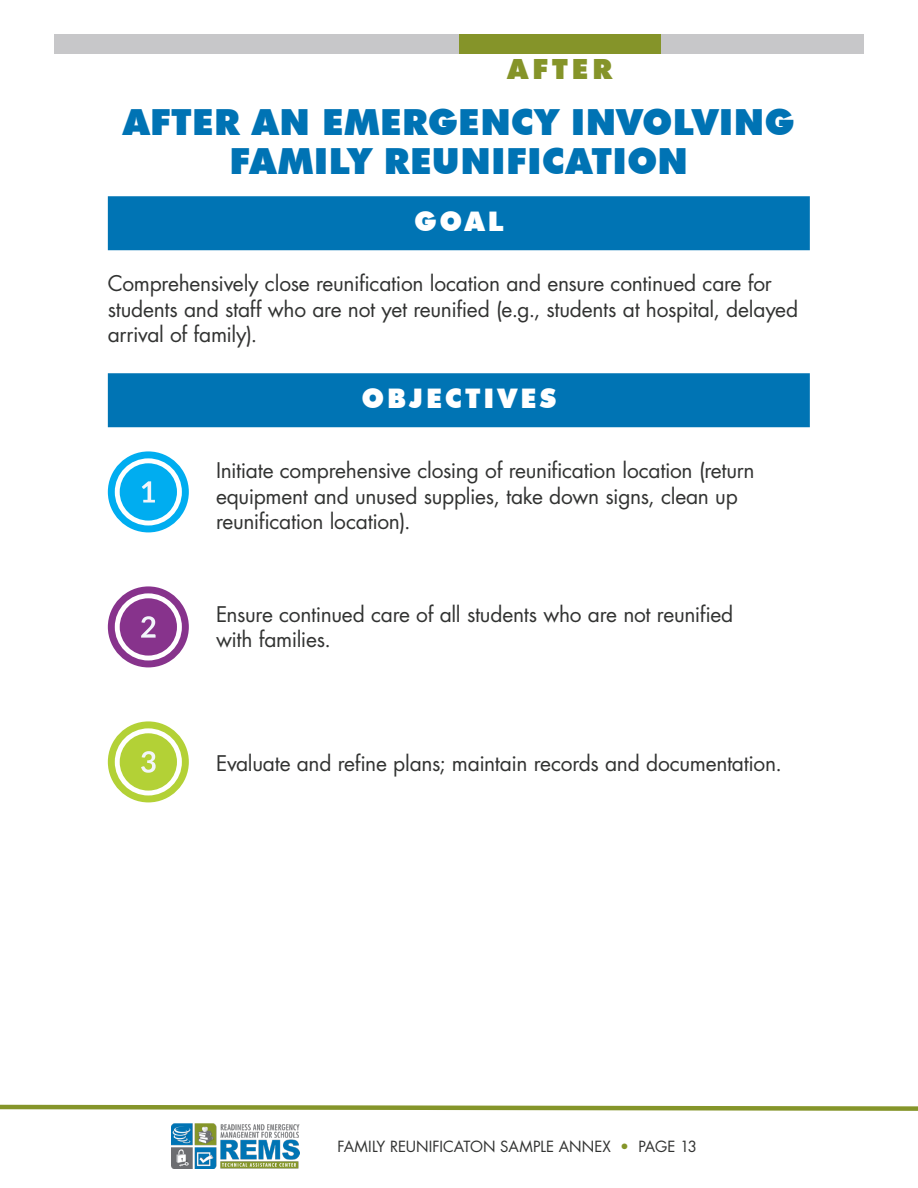
<style>
.page{position:relative;width:918px;height:1188px;background:#fff}
.page>*{position:absolute;margin:0;border:0;box-sizing:border-box;transform-origin:0 0}
.t1{font:900 36px/39px "Futura BT";letter-spacing:.01em;color:#0073b4;text-align:center}
.t2{font:800 30px "Futura PT";letter-spacing:.12em;color:#859429}
.t3{font:900 27px "Futura BT";letter-spacing:.115em;color:#fff}
.t4{font:21px/25.5px "Futura Std";letter-spacing:-.015em;color:#323332}
.t5{font:15px "Futura Std";letter-spacing:.005em;color:#323332}
.s1{color:#859529}
</style>
<div class="page">
<div style="left:54px;top:35px;width:202px;height:19px;background:#c7c7c9"></div>
<div style="left:459px;top:35px;width:203px;height:19px;background:#859429"></div>
<div style="left:662px;top:35px;width:202px;height:19px;background:#c7c7c9"></div>
<div style="left:256px;top:35px;width:203px;height:19px;background:#c7c7c9"></div>
<img style="left:171px;top:1124px;width:129px;height:45px">
<svg style="left:0;top:1105px;width:918px;height:6px;background:#a3af5f"></svg>
<div style="left:108px;top:196px;width:702px;height:54px;background:#0074b4"></div>
<div style="left:108px;top:373px;width:702px;height:54px;background:#0074b4"></div>
<div style="left:108px;top:586px;width:81px;height:81px;background:#87338c;border-radius:50%"></div>
<div style="left:115px;top:593px;width:67px;height:67px;background:#fff;border-radius:50%"></div>
<div style="left:120px;top:598px;width:57px;height:58px;background:#87338c;border-radius:50%"></div>
<svg style="left:141px;top:616px;width:15px;height:22px"></svg>
<div style="left:108px;top:721px;width:81px;height:81px;background:#b3d136;border-radius:50%"></div>
<div style="left:115px;top:728px;width:67px;height:67px;background:#fff;border-radius:50%"></div>
<div style="left:120px;top:733px;width:57px;height:58px;background:#b3d136;border-radius:50%"></div>
<svg style="left:141px;top:751px;width:15px;height:22px"></svg>
<div style="left:108px;top:451px;width:81px;height:81px;background:#00adf0;border-radius:50%"></div>
<div style="left:115px;top:458px;width:67px;height:67px;background:#fff;border-radius:50%"></div>
<div style="left:120px;top:463px;width:57px;height:58px;background:#00adf0;border-radius:50%"></div>
<svg style="left:142px;top:481px;width:13px;height:22px"></svg>
<h2 class="t2" style="left:507px;top:50px;width:108px">AFTER</h2>
<h2 class="t1" style="left:123px;top:103px;width:673px">AFTER AN EMERGENCY INVOLVING<br>FAMILY REUNIFICATION</h2>
<h3 class="t3" style="left:414px;top:205px;width:91px">GOAL</h3>
<p class="t4" style="left:108px;top:271px;width:692px">Comprehensively close reunification location and ensure continued care for students and staff who are not yet reunified (e.g., students at hospital, delayed arrival of family).</p>
<h3 class="t3" style="left:361px;top:382px;width:196px">OBJECTIVES</h3>
<p class="t4" style="left:216px;top:458px;width:540px">Initiate comprehensive closing of reunification location (return equipment and unused supplies, take down signs, clean up reunification location).</p>
<p class="t4" style="left:216px;top:601px;width:519px">Ensure continued care of all students who are not reunified with families.</p>
<p class="t4" style="left:216px;top:750px;width:567px">Evaluate and refine plans; maintain records and documentation.</p>
<p class="t5" style="left:338px;top:1137px;width:361px">FAMILY REUNIFICATON SAMPLE ANNEX <span class="s1">•</span> PAGE 13</p>
</div>
